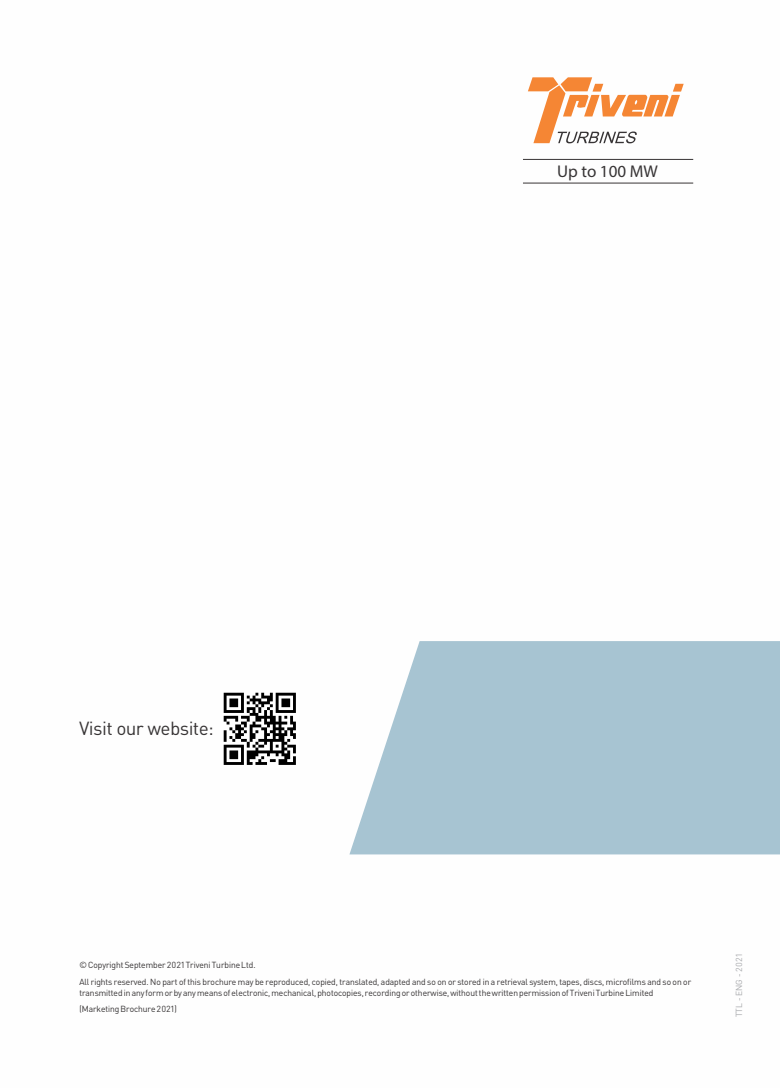
<style>
.page{position:relative;width:780px;height:1088px;background:#fff}
.page>*{position:absolute;margin:0;border:0;box-sizing:border-box;transform-origin:0 0}
.t1{font:18.75px "Sapient Sans";color:#373435}
.t2{font:17px "Myriad Pro";color:#373435}
.t3{font:8.75px/16.6px "Sapient Sans";color:#373435}
.t4{font:8.75px "Sapient Sans";color:#a9abae}
</style>
<div class="page">
<svg style="left:349px;top:641px;width:431px;height:213px;background:#aec8d5"></svg>
<svg style="left:223px;top:692px;width:73px;height:73px"></svg>
<svg style="left:224px;top:693px;width:72px;height:72px"></svg>
<svg style="left:528px;top:77px;width:155px;height:66px"></svg>
<hr style="left:523px;top:159px;width:170px;height:1px;background:#373435">
<hr style="left:523px;top:183px;width:170px;height:1px;background:#373435">
<h2 class="t2" style="left:557px;top:164px;width:102px">Up to 100 MW</h2>
<h1 class="t1" style="left:79px;top:717px;width:136px">Visit our website:</h1>
<p class="t3" style="left:79px;top:957px;width:613px">© Copyright September 2021 Triveni Turbine Ltd.<br>All rights reserved. No part of this brochure may be reproduced, copied, translated, adapted and so on or stored in a retrieval system, tapes, discs, microfilms and so on or</p>
<p class="t3" style="left:79px;top:984px;width:575px">transmitted in any form or by any means of electronic, mechanical, photocopies, recording or otherwise, without the written permission of Triveni Turbine Limited (Marketing Brochure 2021)</p>
<p class="t4" style="left:733px;top:1017px;width:65px;rotate:-90deg">TTL - ENG - 2021</p>
</div>
